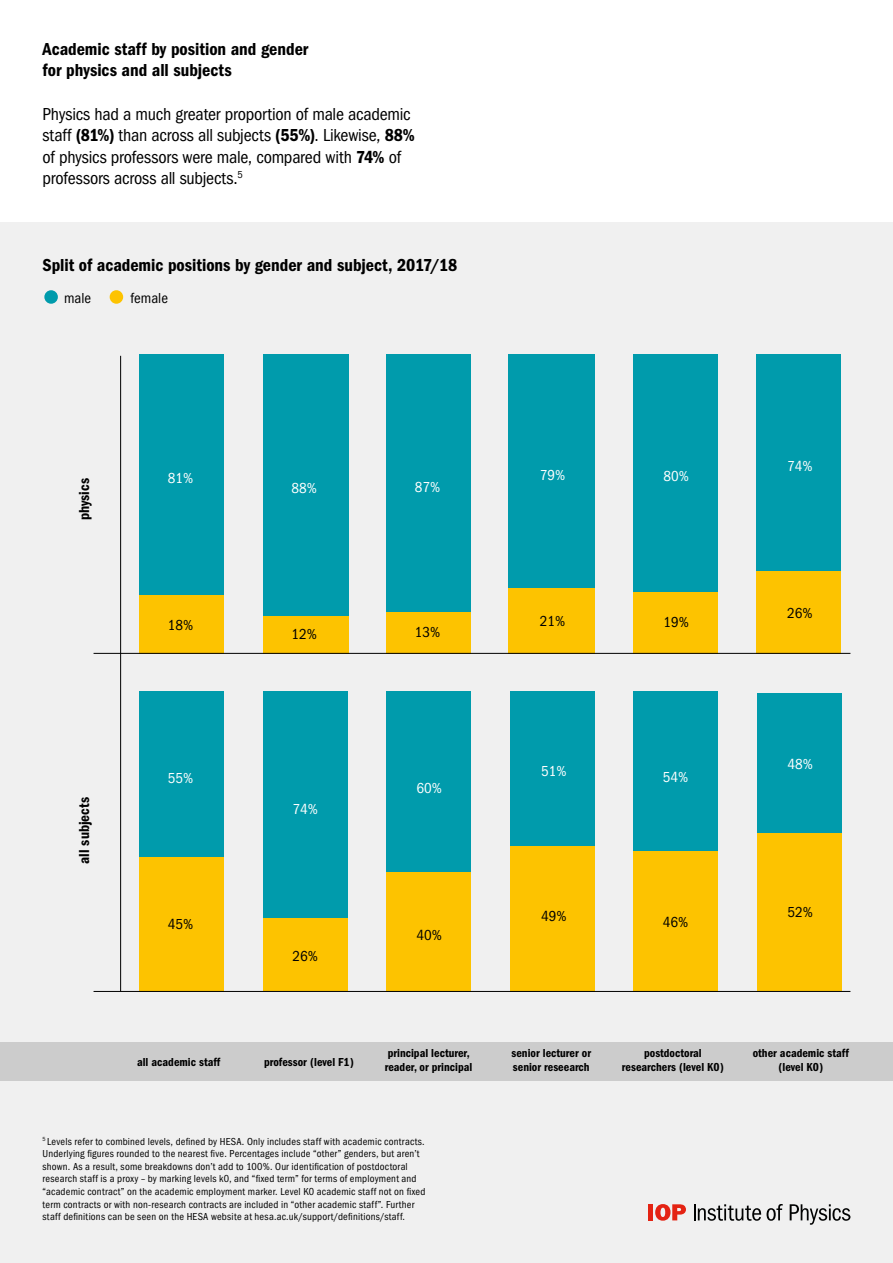
<style>
.page{position:relative;width:893px;height:1263px;background:#fff}
.page>*{position:absolute;margin:0;border:0;box-sizing:border-box;transform-origin:0 0}
.t1{font:condensed 18px/21.6px "ITC Franklin Gothic Std";letter-spacing:-.01em;color:#000}
.t2{font:18px/21.6px "ITC Franklin Gothic Std Dm Cd";color:#000}
.t3{font:condensed 15px "ITC Franklin Gothic Std";color:#000}
.t4{font:condensed 15px "ITC Franklin Gothic Std";color:#fff}
.t5{font:15px "ITC Franklin Gothic Std Dm Cd";color:#000}
.t6{font:12px/13.5px "ITC Franklin Gothic Std Dm Cd";color:#000}
.t7{font:condensed 10.5px/12.6px "ITC Franklin Gothic Std";letter-spacing:.02em;color:#000}
.s1{font-family:"ITC Franklin Gothic Std Dm Cd";font-stretch:normal}
</style>
<div class="page">
<div style="left:0;top:222px;width:893px;height:1041px;background:#f0f0f0"></div>
<div style="left:44px;top:290px;width:14px;height:14px;background:#009bac;border-radius:50%"></div>
<div style="left:110px;top:290px;width:13px;height:14px;background:#fdc300;border-radius:50%"></div>
<div style="left:0;top:1042px;width:893px;height:38px;background:#ccc"></div>
<hr style="left:120px;top:356px;width:1px;height:635px;background:#000">
<div style="left:139px;top:354px;width:85px;height:297px;background:#009bac"></div>
<div style="left:139px;top:595px;width:85px;height:58px;background:#fdc300"></div>
<div style="left:263px;top:354px;width:85px;height:297px;background:#009bac"></div>
<div style="left:263px;top:616px;width:85px;height:37px;background:#fdc300"></div>
<div style="left:386px;top:354px;width:85px;height:297px;background:#009bac"></div>
<div style="left:386px;top:612px;width:85px;height:41px;background:#fdc300"></div>
<div style="left:509px;top:354px;width:86px;height:297px;background:#009bac"></div>
<div style="left:509px;top:588px;width:86px;height:65px;background:#fdc300"></div>
<div style="left:633px;top:354px;width:85px;height:297px;background:#009bac"></div>
<div style="left:633px;top:592px;width:85px;height:61px;background:#fdc300"></div>
<div style="left:756px;top:354px;width:85px;height:297px;background:#009bac"></div>
<div style="left:756px;top:571px;width:85px;height:82px;background:#fdc300"></div>
<div style="left:139px;top:692px;width:85px;height:297px;background:#009bac"></div>
<div style="left:139px;top:857px;width:85px;height:134px;background:#fdc300"></div>
<div style="left:263px;top:692px;width:85px;height:297px;background:#009bac"></div>
<div style="left:263px;top:918px;width:85px;height:73px;background:#fdc300"></div>
<div style="left:387px;top:692px;width:84px;height:297px;background:#009bac"></div>
<div style="left:387px;top:872px;width:84px;height:119px;background:#fdc300"></div>
<div style="left:510px;top:692px;width:85px;height:297px;background:#009bac"></div>
<div style="left:510px;top:846px;width:85px;height:145px;background:#fdc300"></div>
<div style="left:633px;top:692px;width:85px;height:297px;background:#009bac"></div>
<div style="left:757px;top:693px;width:85px;height:298px;background:#009bac"></div>
<div style="left:633px;top:851px;width:85px;height:140px;background:#fdc300"></div>
<div style="left:757px;top:833px;width:85px;height:158px;background:#fdc300"></div>
<hr style="left:94px;top:991px;width:756px;height:1px;background:#000">
<hr style="left:94px;top:653px;width:756px;height:1px;background:#000">
<div style="left:648px;top:1204px;width:5px;height:16px;background:#e42313"></div>
<svg style="left:655px;top:1204px;width:31px;height:17px"></svg>
<svg style="left:767px;top:1204px;width:16px;height:17px"></svg>
<svg style="left:790px;top:1204px;width:60px;height:21px"></svg>
<svg style="left:694px;top:1204px;width:67px;height:17px"></svg>
<h1 class="t2" style="left:43px;top:38px;width:267px">Academic staff by position and gender for physics and all subjects</h1>
<h1 class="t1" style="left:43px;top:103px;width:374px">Physics had a much greater proportion of male academic staff <span class="s1">(81%)</span> than across all subjects <span class="s1">(55%)</span>. Likewise, <span class="s1">88% </span>of physics professors were male, compared with <span class="s1">74%</span> of professors across all subjects.<sup>5</sup></h1>
<h1 class="t2" style="left:43px;top:254px;width:416px">Split of academic positions by gender and subject, 2017/18</h1>
<h2 class="t3" style="left:64px;top:289px;width:29px">male</h2>
<h2 class="t3" style="left:130px;top:289px;width:39px">female</h2>
<h2 class="t5" style="left:75px;top:520px;width:44px;rotate:-90deg">physics</h2>
<h2 class="t4" style="left:168px;top:470px;width:27px">81%</h2>
<h2 class="t4" style="left:292px;top:480px;width:27px">88%</h2>
<h2 class="t4" style="left:415px;top:478px;width:27px">87%</h2>
<h2 class="t4" style="left:540px;top:467px;width:27px">79%</h2>
<h2 class="t4" style="left:663px;top:468px;width:27px">80%</h2>
<h2 class="t4" style="left:787px;top:457px;width:27px">74%</h2>
<h2 class="t3" style="left:168px;top:616px;width:27px">18%</h2>
<h2 class="t3" style="left:292px;top:626px;width:27px">12%</h2>
<h2 class="t3" style="left:415px;top:623px;width:27px">13%</h2>
<h2 class="t3" style="left:540px;top:612px;width:27px">21%</h2>
<h2 class="t3" style="left:663px;top:613px;width:27px">19%</h2>
<h2 class="t3" style="left:787px;top:605px;width:27px">26%</h2>
<h2 class="t4" style="left:168px;top:769px;width:27px">55%</h2>
<h2 class="t4" style="left:417px;top:780px;width:27px">60%</h2>
<h2 class="t4" style="left:541px;top:762px;width:27px">51%</h2>
<h2 class="t4" style="left:663px;top:768px;width:27px">54%</h2>
<h2 class="t4" style="left:788px;top:756px;width:27px">48%</h2>
<h2 class="t5" style="left:75px;top:864px;width:68px;rotate:-90deg">all subjects</h2>
<h2 class="t4" style="left:293px;top:801px;width:27px">74%</h2>
<h2 class="t3" style="left:168px;top:916px;width:27px">45%</h2>
<h2 class="t3" style="left:417px;top:926px;width:27px">40%</h2>
<h2 class="t3" style="left:541px;top:908px;width:27px">49%</h2>
<h2 class="t3" style="left:663px;top:913px;width:27px">46%</h2>
<h2 class="t3" style="left:788px;top:903px;width:27px">52%</h2>
<h2 class="t3" style="left:293px;top:947px;width:27px">26%</h2>
<p class="t6" style="left:137px;top:1055px;width:85px">all academic staff</p>
<p class="t6" style="left:264px;top:1056px;width:91px">professor (level F1)</p>
<p class="t6" style="left:385px;top:1046px;width:89px">principal lecturer, reader, or principal</p>
<p class="t6" style="left:511px;top:1046px;width:81px">senior lecturer or senior reseearch</p>
<p class="t6" style="left:622px;top:1046px;width:103px;text-align:center">postdoctoral researchers (level K0)</p>
<p class="t6" style="left:753px;top:1046px;width:98px;text-align:center">other academic staff (level K0)</p>
<p class="t7" style="left:43px;top:1135px;width:384px"><sup>5</sup> Levels refer to combined levels, defined by HESA. Only includes staff with academic contracts.<br>Underlying figures rounded to the nearest five. Percentages include “other” genders, but aren’t shown. As a result, some breakdowns don’t add to 100%. Our identification of postdoctoral research staff is a proxy – by marking levels k0, and “fixed term” for terms of employment and “academic contract” on the academic employment marker. Level K0 academic staff not on fixed term contracts or with non-research contracts are included in “other academic staff”. Further staff definitions can be seen on the HESA website at hesa.ac.uk/support/definitions/staff.</p>
</div>
